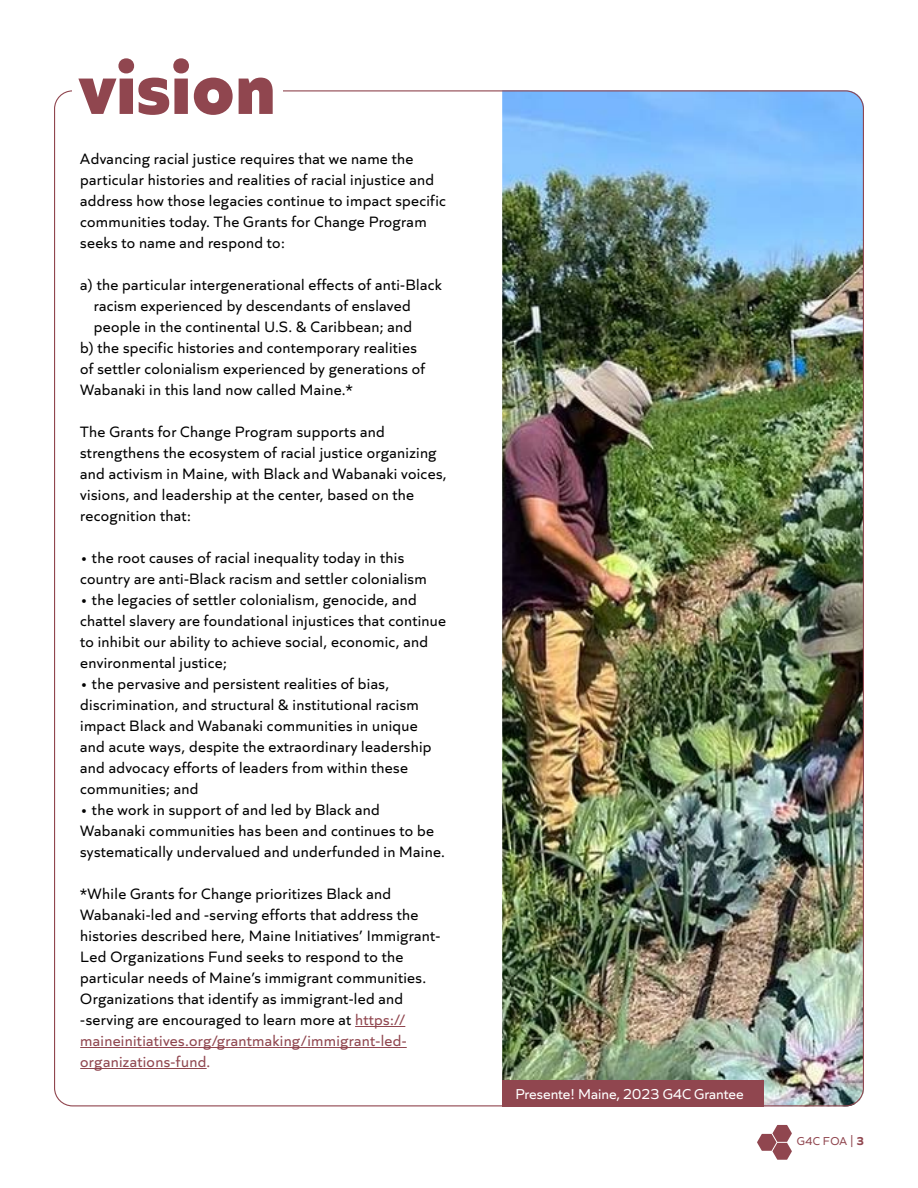
<style>
.page{position:relative;width:918px;height:1188px;background:#fff}
.page>*{position:absolute;margin:0;border:0;box-sizing:border-box;transform-origin:0 0}
.t1{font:800 80.85px "Quiet Sans";color:#90464f}
.t2{font:15.75px/21px "Quiet Sans";letter-spacing:.02em;color:#000}
.t3{font:15px "Quiet Sans";color:#fff}
.t4{font:12px "Quiet Sans";letter-spacing:.025em;color:#90464f}
.s1{color:#90464f}
.s2{font-weight:700}
</style>
<div class="page">
<img style="left:502px;top:92px;width:362px;height:1014px">
<hr style="left:355px;top:1026px;width:50px;height:1px;background:#90464f">
<hr style="left:80px;top:1047px;width:327px;height:1px;background:#90464f">
<hr style="left:80px;top:1068px;width:127px;height:1px;background:#90464f">
<div style="left:502px;top:1080px;width:262px;height:26px;background:#90464f"></div>
<svg style="left:757px;top:1125px;width:35px;height:35px"></svg>
<h1 class="t1" style="left:79px;top:22px;width:198px">vision</h1>
<p class="t2" style="left:80px;top:147px;width:367px">Advancing racial justice requires that we name the particular histories and realities of racial injustice and address how those legacies continue to impact specific communities today. The Grants for Change Program seeks to name and respond to:</p>
<p class="t2" style="left:80px;top:273px;width:363px">a) the particular intergenerational effects of anti-Black</p>
<p class="t2" style="left:94px;top:294px;width:319px">racism experienced by descendants of enslaved</p>
<p class="t2" style="left:94px;top:315px;width:320px">people in the continental U.S. &amp; Caribbean; and</p>
<p class="t2" style="left:80px;top:336px;width:338px">b) the specific histories and contemporary realities</p>
<p class="t2" style="left:80px;top:357px;width:346px">of settler colonialism experienced by generations of</p>
<p class="t2" style="left:80px;top:378px;width:274px">Wabanaki in this land now called Maine.*</p>
<p class="t2" style="left:80px;top:420px;width:368px">The Grants for Change Program supports and strengthens the ecosystem of racial justice organizing and activism in Maine, with Black and Wabanaki voices, visions, and leadership at the center, based on the recognition that:</p>
<p class="t2" style="left:80px;top:546px;width:348px">• the root causes of racial inequality today in this country are anti-Black racism and settler colonialism</p>
<p class="t2" style="left:80px;top:588px;width:368px">• the legacies of settler colonialism, genocide, and chattel slavery are foundational injustices that continue to inhibit our ability to achieve social, economic, and environmental justice;</p>
<p class="t2" style="left:80px;top:672px;width:353px">• the pervasive and persistent realities of bias, discrimination, and structural &amp; institutional racism impact Black and Wabanaki communities in unique and acute ways, despite the extraordinary leadership and advocacy efforts of leaders from within these communities; and</p>
<p class="t2" style="left:80px;top:798px;width:366px">• the work in support of and led by Black and<br>Wabanaki communities has been and continues to be systematically undervalued and underfunded in Maine.</p>
<p class="t2" style="left:80px;top:882px;width:362px">*While Grants for Change prioritizes Black and Wabanaki-led and -serving efforts that address the histories described here, Maine Initiatives’ Immigrant-Led Organizations Fund seeks to respond to the particular needs of Maine’s immigrant communities.<br>Organizations that identify as immigrant-led and -serving are encouraged to learn more at <span class="s1">https:// maineinitiatives.org/grantmaking/immigrant-led&shy;organizations-fund.</span></p>
<p class="t3" style="left:515px;top:1083px;width:230px">Presente! Maine, 2023 G4C Grantee</p>
<p class="t4" style="left:797px;top:1132px;width:69px">G4C FOA | <span class="s2">3</span></p>
</div>
